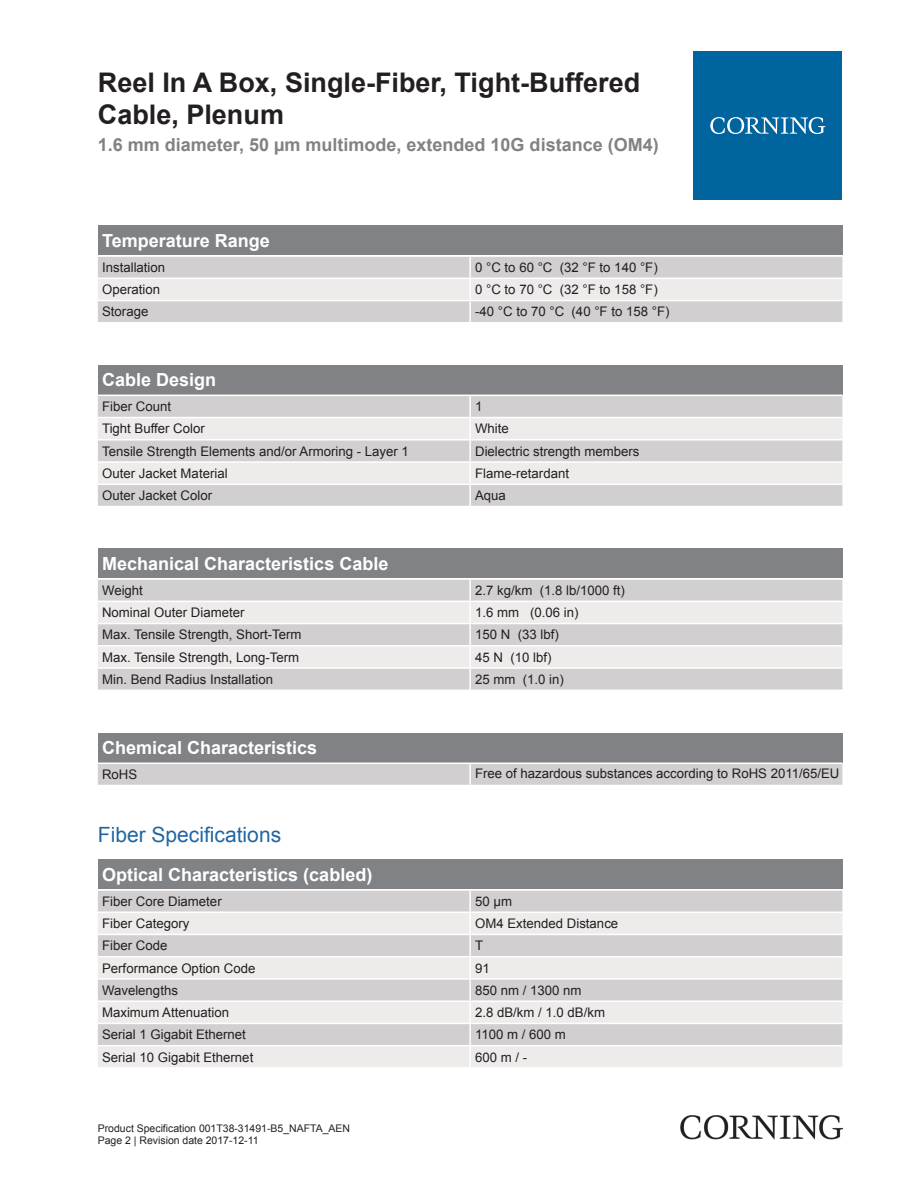
<style>
.page{position:relative;width:919px;height:1187px;background:#fff}
.page>*{position:absolute;margin:0;border:0;box-sizing:border-box;transform-origin:0 0}
.t1{font:700 27px/32.4px "Arial";color:#231f20}
.t2{font:21px "Arial";color:#2166a2}
.t3{font:700 18px "Arial";color:#fff}
.t4{font:700 18px "Arial";color:#808285}
.t5{font:13.2px "Arial";color:#231f20}
.t6{font:10.5px/12.6px "Arial";color:#231f20}
</style>
<div class="page">
<div style="left:98px;top:225px;width:744px;height:30px;background:#808285"></div>
<div style="left:98px;top:257px;width:744px;height:65px;background:#d1cfcf"></div>
<div style="left:98px;top:279px;width:744px;height:21px;background:#edeceb"></div>
<hr style="left:469px;top:257px;width:2px;height:20px;background:#fff">
<hr style="left:469px;top:279px;width:2px;height:21px;background:#fff">
<hr style="left:469px;top:301px;width:2px;height:21px;background:#fff">
<hr style="left:98px;top:277px;width:372px;height:2px;background:#fff">
<hr style="left:470px;top:277px;width:372px;height:2px;background:#fff">
<hr style="left:98px;top:300px;width:372px;height:1px;background:#fff">
<hr style="left:470px;top:300px;width:372px;height:1px;background:#fff">
<div style="left:98px;top:365px;width:744px;height:29px;background:#808285"></div>
<div style="left:98px;top:396px;width:744px;height:109px;background:#d1cfcf"></div>
<svg style="left:98px;top:418px;width:744px;height:65px;background:#e3e2e2"></svg>
<hr style="left:469px;top:396px;width:2px;height:21px;background:#fff">
<hr style="left:469px;top:418px;width:2px;height:21px;background:#fff">
<hr style="left:469px;top:440px;width:2px;height:21px;background:#fff">
<hr style="left:469px;top:463px;width:2px;height:20px;background:#fff">
<hr style="left:469px;top:485px;width:2px;height:20px;background:#fff">
<hr style="left:98px;top:417px;width:372px;height:1px;background:#fff">
<hr style="left:470px;top:417px;width:372px;height:1px;background:#fff">
<hr style="left:98px;top:439px;width:372px;height:1px;background:#fff">
<hr style="left:470px;top:439px;width:372px;height:1px;background:#fff">
<hr style="left:98px;top:461px;width:372px;height:2px;background:#fff">
<hr style="left:470px;top:461px;width:372px;height:2px;background:#fff">
<hr style="left:98px;top:483px;width:372px;height:2px;background:#fff">
<hr style="left:470px;top:483px;width:372px;height:2px;background:#fff">
<div style="left:98px;top:548px;width:744px;height:30px;background:#808285"></div>
<div style="left:98px;top:580px;width:744px;height:109px;background:#d1cfcf"></div>
<svg style="left:98px;top:602px;width:744px;height:65px;background:#e3e2e1"></svg>
<hr style="left:469px;top:579px;width:2px;height:21px;background:#fff">
<hr style="left:469px;top:602px;width:2px;height:20px;background:#fff">
<hr style="left:469px;top:624px;width:2px;height:21px;background:#fff">
<hr style="left:469px;top:646px;width:2px;height:21px;background:#fff">
<hr style="left:469px;top:668px;width:2px;height:21px;background:#fff">
<hr style="left:98px;top:600px;width:372px;height:2px;background:#fff">
<hr style="left:470px;top:600px;width:372px;height:2px;background:#fff">
<hr style="left:98px;top:622px;width:372px;height:2px;background:#fff">
<hr style="left:470px;top:622px;width:372px;height:2px;background:#fff">
<hr style="left:98px;top:645px;width:372px;height:1px;background:#fff">
<hr style="left:470px;top:645px;width:372px;height:1px;background:#fff">
<hr style="left:98px;top:667px;width:372px;height:1px;background:#fff">
<hr style="left:470px;top:667px;width:372px;height:1px;background:#fff">
<div style="left:98px;top:732px;width:744px;height:30px;background:#808285"></div>
<div style="left:98px;top:764px;width:744px;height:20px;background:#d1cfcf"></div>
<hr style="left:469px;top:764px;width:2px;height:20px;background:#fff">
<div style="left:98px;top:859px;width:744px;height:30px;background:#808285"></div>
<div style="left:98px;top:890px;width:744px;height:21px;background:#d1cfcf"></div>
<svg style="left:98px;top:913px;width:744px;height:154px;background:#e1e0df"></svg>
<hr style="left:469px;top:890px;width:2px;height:21px;background:#fff">
<hr style="left:469px;top:912px;width:2px;height:21px;background:#fff">
<hr style="left:469px;top:935px;width:2px;height:20px;background:#fff">
<hr style="left:469px;top:957px;width:2px;height:21px;background:#fff">
<hr style="left:469px;top:979px;width:2px;height:21px;background:#fff">
<hr style="left:469px;top:1001px;width:2px;height:21px;background:#fff">
<hr style="left:469px;top:1024px;width:2px;height:20px;background:#fff">
<hr style="left:469px;top:1046px;width:2px;height:21px;background:#fff">
<hr style="left:98px;top:933px;width:372px;height:2px;background:#fff">
<hr style="left:470px;top:933px;width:372px;height:2px;background:#fff">
<hr style="left:98px;top:955px;width:372px;height:2px;background:#fff">
<hr style="left:470px;top:955px;width:372px;height:2px;background:#fff">
<hr style="left:98px;top:978px;width:372px;height:1px;background:#fff">
<hr style="left:470px;top:978px;width:372px;height:1px;background:#fff">
<hr style="left:98px;top:1000px;width:372px;height:1px;background:#fff">
<hr style="left:470px;top:1000px;width:372px;height:1px;background:#fff">
<hr style="left:98px;top:1022px;width:372px;height:2px;background:#fff">
<hr style="left:470px;top:1022px;width:372px;height:2px;background:#fff">
<hr style="left:98px;top:1044px;width:372px;height:2px;background:#fff">
<hr style="left:470px;top:1044px;width:372px;height:2px;background:#fff">
<div style="left:693px;top:51px;width:149px;height:149px;background:#00649e"></div>
<svg style="left:710px;top:117px;width:115px;height:17px"></svg>
<img style="left:680px;top:1115px;width:162px;height:24px">
<h1 class="t1" style="left:98px;top:66px;width:544px">Reel In A Box, Single-Fiber, Tight-Buffered<br>Cable, Plenum</h1>
<h3 class="t4" style="left:98px;top:132px;width:562px">1.6 mm diameter, 50 µm multimode, extended 10G distance (OM4)</h3>
<h3 class="t3" style="left:102px;top:228px;width:169px">Temperature Range</h3>
<p class="t5" style="left:102px;top:258px;width:65px">Installation</p>
<p class="t5" style="left:475px;top:258px;width:184px">0 °C to 60 °C (32 °F to 140 °F)</p>
<p class="t5" style="left:102px;top:280px;width:59px">Operation</p>
<p class="t5" style="left:475px;top:280px;width:184px">0 °C to 70 °C (32 °F to 158 °F)</p>
<p class="t5" style="left:102px;top:302px;width:48px">Storage</p>
<p class="t5" style="left:475px;top:302px;width:196px">-40 °C to 70 °C (40 °F to 158 °F)</p>
<h3 class="t3" style="left:102px;top:367px;width:116px">Cable Design</h3>
<p class="t5" style="left:102px;top:397px;width:70px">Fiber Count</p>
<p class="t5" style="left:475px;top:397px;width:9px">1</p>
<p class="t5" style="left:102px;top:419px;width:104px">Tight Buffer Color</p>
<p class="t5" style="left:475px;top:419px;width:35px">White</p>
<p class="t5" style="left:102px;top:442px;width:308px">Tensile Strength Elements and/or Armoring - Layer 1</p>
<p class="t5" style="left:475px;top:442px;width:166px">Dielectric strength members</p>
<p class="t5" style="left:102px;top:464px;width:127px">Outer Jacket Material</p>
<p class="t5" style="left:475px;top:464px;width:95px">Flame-retardant</p>
<p class="t5" style="left:102px;top:486px;width:112px">Outer Jacket Color</p>
<p class="t5" style="left:475px;top:486px;width:32px">Aqua</p>
<h3 class="t3" style="left:102px;top:550px;width:288px">Mechanical Characteristics Cable</h3>
<p class="t5" style="left:102px;top:581px;width:42px">Weight</p>
<p class="t5" style="left:475px;top:581px;width:151px">2.7 kg/km (1.8 lb/1000 ft)</p>
<p class="t5" style="left:102px;top:603px;width:144px">Nominal Outer Diameter</p>
<p class="t5" style="left:475px;top:603px;width:105px">1.6 mm (0.06 in)</p>
<p class="t5" style="left:102px;top:625px;width:201px">Max. Tensile Strength, Short-Term</p>
<p class="t5" style="left:475px;top:625px;width:85px">150 N (33 lbf)</p>
<p class="t5" style="left:102px;top:648px;width:199px">Max. Tensile Strength, Long-Term</p>
<p class="t5" style="left:475px;top:648px;width:78px">45 N (10 lbf)</p>
<p class="t5" style="left:102px;top:670px;width:172px">Min. Bend Radius Installation</p>
<p class="t5" style="left:475px;top:670px;width:90px">25 mm (1.0 in)</p>
<h3 class="t3" style="left:102px;top:735px;width:217px">Chemical Characteristics</h3>
<p class="t5" style="left:102px;top:765px;width:37px">RoHS</p>
<p class="t5" style="left:475px;top:764px;width:366px">Free of hazardous substances according to RoHS 2011/65/EU</p>
<h2 class="t2" style="left:98px;top:820px;width:185px">Fiber Specifications</h2>
<h3 class="t3" style="left:102px;top:861px;width:272px">Optical Characteristics (cabled)</h3>
<p class="t5" style="left:102px;top:892px;width:121px">Fiber Core Diameter</p>
<p class="t5" style="left:475px;top:892px;width:38px">50 µm</p>
<p class="t5" style="left:102px;top:914px;width:89px">Fiber Category</p>
<p class="t5" style="left:475px;top:914px;width:145px">OM4 Extended Distance</p>
<p class="t5" style="left:102px;top:936px;width:67px">Fiber Code</p>
<p class="t5" style="left:475px;top:936px;width:10px">T</p>
<p class="t5" style="left:102px;top:958px;width:155px">Performance Option Code</p>
<p class="t5" style="left:475px;top:958px;width:16px">91</p>
<p class="t5" style="left:102px;top:980px;width:77px">Wavelengths</p>
<p class="t5" style="left:475px;top:980px;width:108px">850 nm / 1300 nm</p>
<p class="t5" style="left:102px;top:1003px;width:128px">Maximum Attenuation</p>
<p class="t5" style="left:475px;top:1003px;width:131px">2.8 dB/km / 1.0 dB/km</p>
<p class="t5" style="left:102px;top:1025px;width:145px">Serial 1 Gigabit Ethernet</p>
<p class="t5" style="left:475px;top:1025px;width:92px">1100 m / 600 m</p>
<p class="t5" style="left:102px;top:1047px;width:153px">Serial 10 Gigabit Ethernet</p>
<p class="t5" style="left:475px;top:1047px;width:54px">600 m / -</p>
<p class="t6" style="left:98px;top:1121px;width:254px">Product Specification 001T38-31491-B5_NAFTA_AEN<br>Page 2 | Revision date 2017-12-11</p>
</div>
